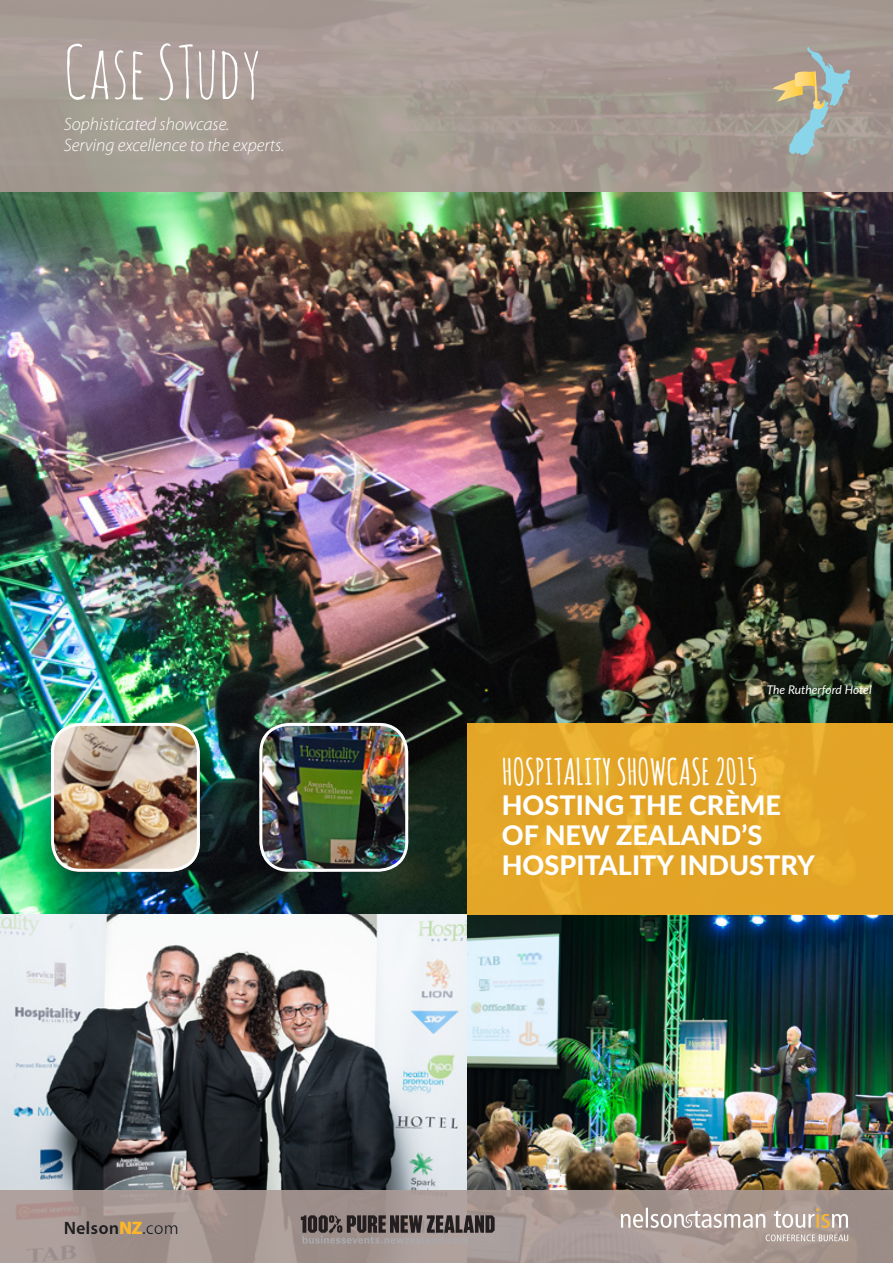
<style>
.page{position:relative;width:893px;height:1263px;background:#fff}
.page>*{position:absolute;margin:0;border:0;box-sizing:border-box;transform-origin:0 0}
.t1{font:72px "Amatic SC";color:#fff}
.t2{font:700 36px "Amatic SC";color:#fff}
.t3{font:800 27px/30px "Lato";color:#fff}
.t4{font:italic 300 18px/21px "Myriad Pro";color:#fff}
.t5{font:700 18px "Myriad Pro";color:#231f20}
.t6{font:italic 12px "Lato";color:#fff}
.s1{color:#fcb62a}
.s2{font-weight:400}
</style>
<div class="page">
<img style="left:0;top:191px;width:893px;height:1000px">
<div style="left:468px;top:723px;width:425px;height:191px;background:#e3a426"></div>
<div style="left:0;top:0;width:893px;height:191px;background:#ac9b96"></div>
<div style="left:0;top:1191px;width:893px;height:72px;background:#ac9b96"></div>
<svg style="left:772px;top:47px;width:79px;height:109px"></svg>
<img style="left:51px;top:723px;width:149px;height:149px">
<div style="left:51px;top:723px;width:149px;height:149px;border:3px solid #fff;border-radius:28px"></div>
<img style="left:259px;top:723px;width:149px;height:149px">
<div style="left:259px;top:723px;width:149px;height:149px;border:3px solid #fff;border-radius:28px"></div>
<svg style="left:621px;top:1208px;width:227px;height:20px"></svg>
<svg style="left:766px;top:1234px;width:82px;height:7px"></svg>
<svg style="left:301px;top:1215px;width:194px;height:29px"></svg>
<h1 class="t1" style="left:64px;top:26px;width:199px">Case STudy</h1>
<p class="t4" style="left:64px;top:114px;width:222px">Sophisticated showcase.<br>Serving excellence to the experts.</p>
<p class="t5" style="left:64px;top:1216px;width:116px">Nelson<span class="s1">NZ</span><span class="s2">.com</span></p>
<p class="t6" style="left:767px;top:681px;width:106px">The Rutherford Hotel</p>
<h2 class="t2" style="left:502px;top:746px;width:257px">HOSPITALITY SHOWCASE 2015</h2>
<h3 class="t3" style="left:502px;top:789px;width:315px">HOSTING THE CRÈME<br>OF NEW ZEALAND’S<br>HOSPITALITY INDUSTRY</h3>
</div>
